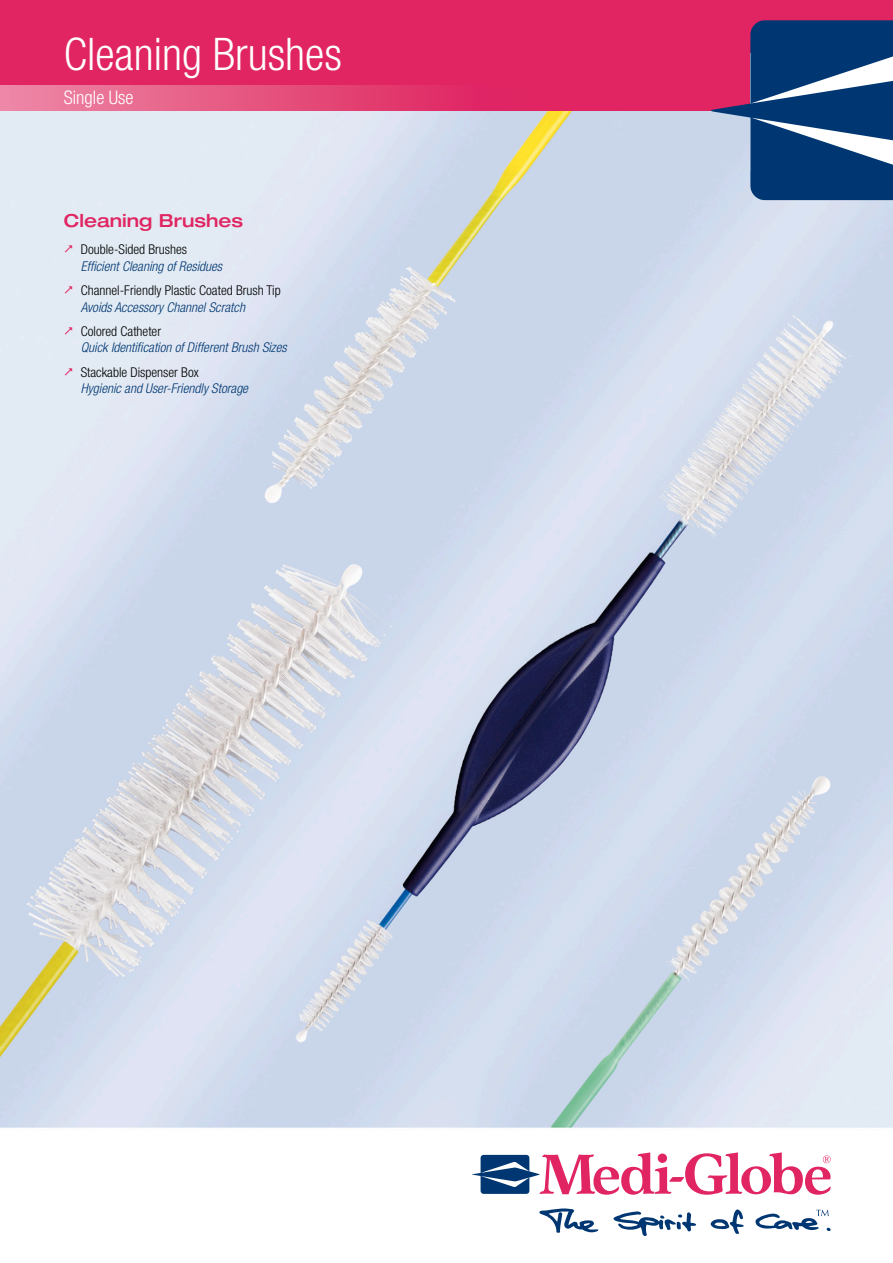
<style>
.page{position:relative;width:893px;height:1263px;background:#fff}
.page>*{position:absolute;margin:0;border:0;box-sizing:border-box;transform-origin:0 0}
.t1{font:300 condensed 45px "Helvetica Neue";color:#fff}
.t2{font:300 condensed 18.75px "Helvetica Neue";color:#fff}
.t3{font:500 expanded 18px "Helvetica Neue";color:#e02562}
.t4{font:italic 300 condensed 13.5px "Helvetica Neue";color:#003772}
.t5{font:300 condensed 13.5px "Helvetica Neue";color:#000}
</style>
<div class="page">
<img style="left:0;top:111px;width:893px;height:1017px">
<svg style="left:472px;top:1152px;width:359px;height:43px"></svg>
<svg style="left:539px;top:1208px;width:292px;height:28px"></svg>
<div style="left:0;top:0;width:893px;height:111px;background:#e02562"></div>
<svg style="left:711px;top:20px;width:182px;height:180px"></svg>
<svg style="left:0;top:85px;width:433px;height:26px;background:#e65c86"></svg>
<svg style="left:65px;top:245px;width:7px;height:8px"></svg>
<svg style="left:65px;top:286px;width:7px;height:8px"></svg>
<svg style="left:65px;top:327px;width:7px;height:8px"></svg>
<svg style="left:65px;top:368px;width:7px;height:8px"></svg>
<h1 class="t1" style="left:64px;top:28px;width:280px">Cleaning Brushes</h1>
<h2 class="t2" style="left:64px;top:87px;width:71px">Single Use</h2>
<h3 class="t3" style="left:64px;top:209px;width:181px">Cleaning Brushes</h3>
<p class="t5" style="left:81px;top:242px;width:108px">Double-Sided Brushes</p>
<p class="t4" style="left:81px;top:258px;width:143px">Efficient Cleaning of Residues</p>
<p class="t5" style="left:81px;top:283px;width:201px">Channel-Friendly Plastic Coated Brush Tip</p>
<p class="t4" style="left:81px;top:299px;width:166px">Avoids Accessory Channel Scratch</p>
<p class="t5" style="left:81px;top:324px;width:82px">Colored Catheter</p>
<p class="t4" style="left:81px;top:340px;width:207px">Quick Identification of Different Brush Sizes</p>
<p class="t5" style="left:81px;top:365px;width:119px">Stackable Dispenser Box</p>
<p class="t4" style="left:81px;top:381px;width:169px">Hygienic and User-Friendly Storage</p>
</div>
